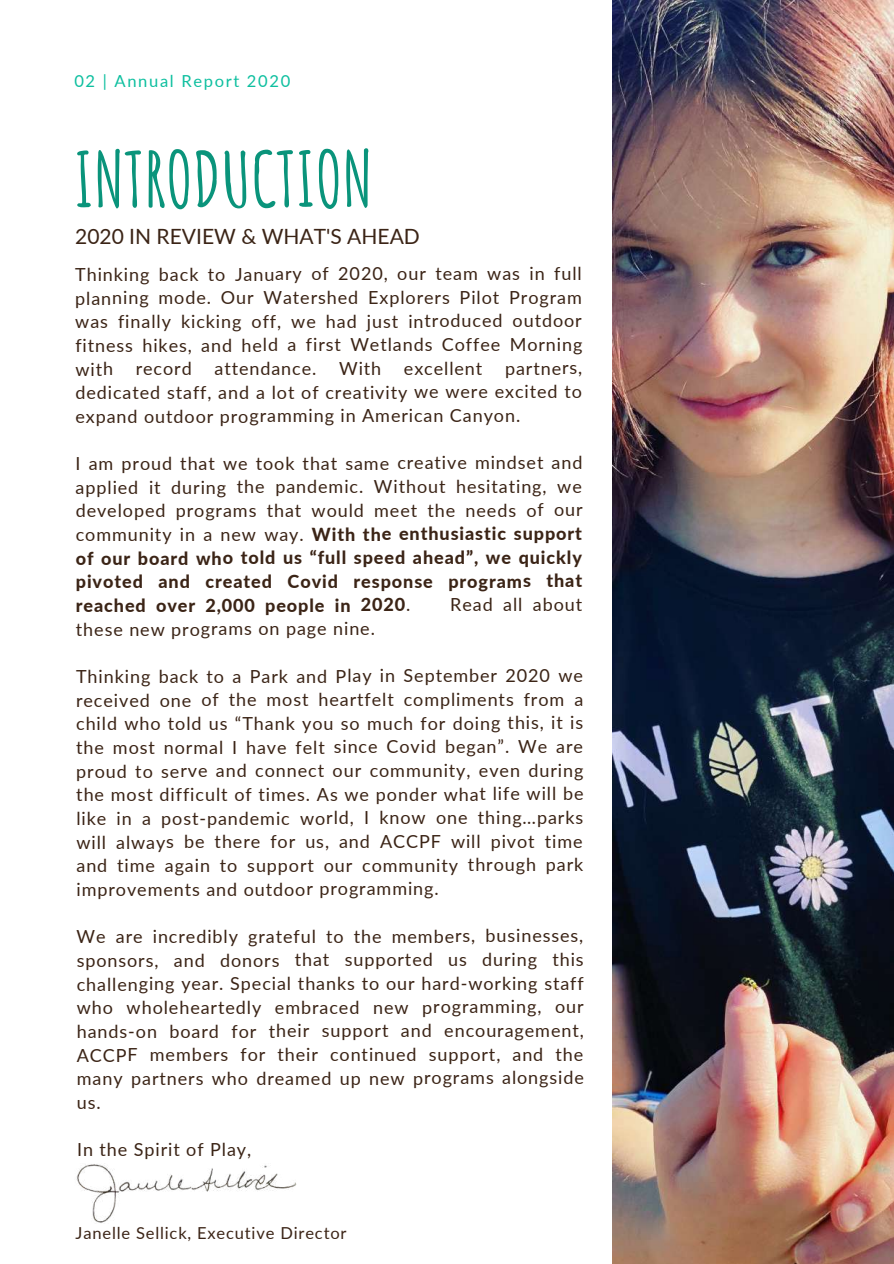
<style>
.page{position:relative;width:894px;height:1264px;background:#fff}
.page>*{position:absolute;margin:0;border:0;box-sizing:border-box;transform-origin:0 0}
.t1{font:700 75px "Amatic SC";letter-spacing:-.005em;color:#0a947b}
.t2{font:21px "Lato";color:#3b2416}
.t3{font:18px/23.7px "Lato";letter-spacing:.045em;color:#3b2416;text-align:justify}
.t4{font:16.5px "Lato";letter-spacing:.05em;color:#3b2416}
.t5{font:16.5px "Lato";letter-spacing:.095em;color:#0dbf9f}
.s1{font-weight:800}
</style>
<div class="page">
<img style="left:612px;top:0;width:281px;height:1263px">
<img style="left:76px;top:1164px;width:220px;height:59px">
<p class="t5" style="left:74px;top:71px;width:217px">02 | Annual Report 2020</p>
<h1 class="t1" style="left:74px;top:131px;width:300px">INTRODUCTION</h1>
<p class="t2" style="left:75px;top:223px;width:346px">2020 IN REVIEW &amp; WHAT'S AHEAD</p>
<p class="t3" style="left:75px;top:261px;width:508px">Thinking back to January of 2020, our team was in full planning mode. Our Watershed Explorers Pilot Program was finally kicking off, we had just introduced outdoor fitness hikes, and held a first Wetlands Coffee Morning with</p>
<p class="t3" style="left:136px;top:356px;width:58px">record</p>
<p class="t3" style="left:214px;top:356px;width:103px">attendance.</p>
<p class="t3" style="left:339px;top:356px;width:44px">With</p>
<p class="t3" style="left:404px;top:356px;width:80px">excellent</p>
<p class="t3" style="left:75px;top:355px;width:508px;text-indent:429px">partners, dedicated staff, and a lot of creativity we were excited to expand outdoor programming in American Canyon.</p>
<p class="t3" style="left:76px;top:451px;width:508px">I am proud that we took that same creative mindset and applied it during the pandemic. Without hesitating, we developed programs that would meet the needs of our community in a new way. <span class="s1">With the enthusiastic support of our board who told us “full speed ahead”, we quickly pivoted and created Covid response programs that reached over 2,000 people in 2020</span>.</p>
<p class="t3" style="left:450px;top:592px;width:133px">Read all about</p>
<p class="t3" style="left:76px;top:616px;width:300px">these new programs on page nine.</p>
<p class="t3" style="left:76px;top:663px;width:509px">Thinking back to a Park and Play in September 2020 we received one of the most heartfelt compliments from a child who told us “Thank you so much for doing this, it is the most normal I have felt since Covid began”. We are proud to serve and connect our community, even during the most difficult of times. As we ponder what life will be like in a post-pandemic world, I know one thing…parks will always be there for us, and ACCPF will pivot time and time again to support our community through park improvements and outdoor programming.</p>
<p class="t3" style="left:77px;top:923px;width:509px">We are incredibly grateful to the members, businesses, sponsors, and donors that supported us during this challenging year. Special thanks to our hard-working staff who wholeheartedly embraced new programming, our hands-on board for their support and encouragement, ACCPF members for their continued support, and the many partners who dreamed up new programs alongside us.</p>
<p class="t3" style="left:77px;top:1137px;width:175px">In the Spirit of Play,</p>
<p class="t4" style="left:76px;top:1222px;width:272px">Janelle Sellick, Executive Director</p>
</div>
